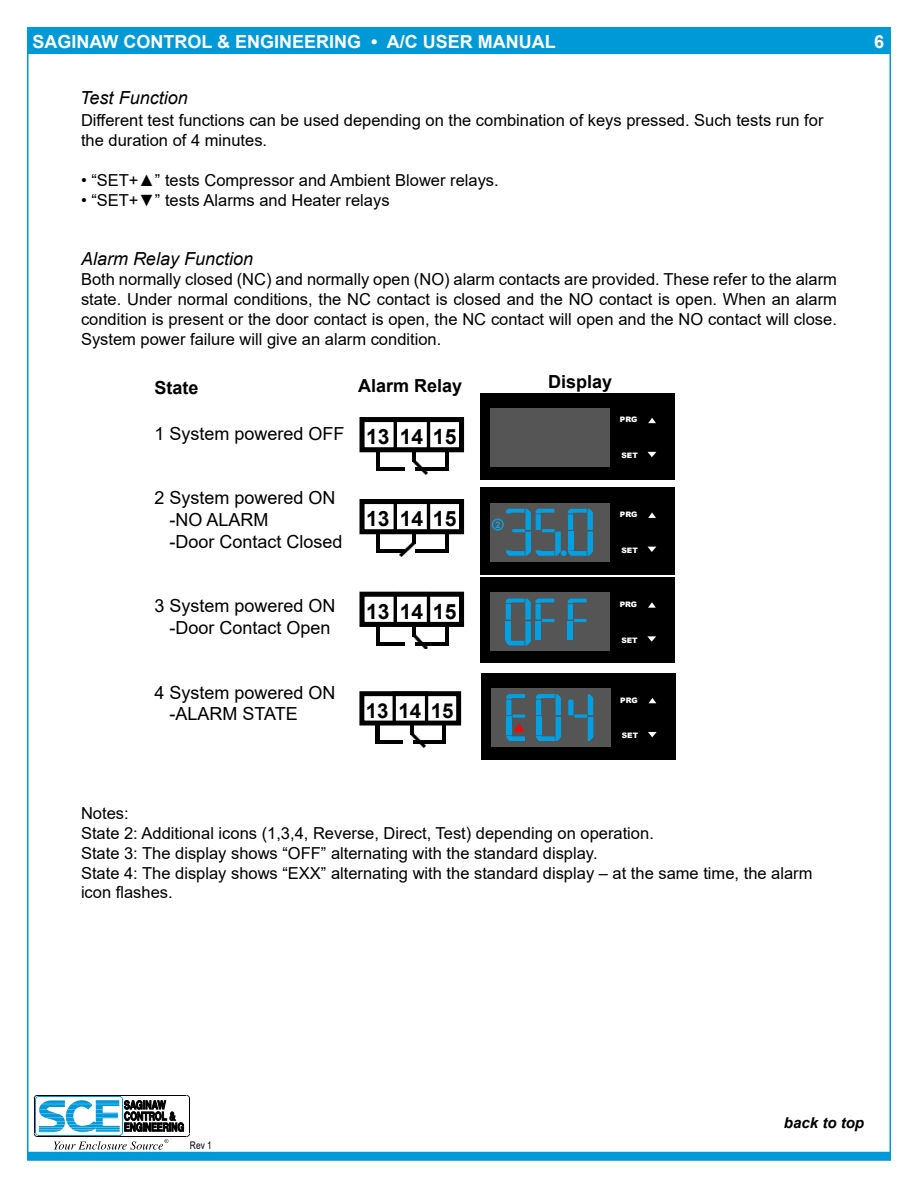
<style>
.page{position:relative;width:918px;height:1188px;background:#fff}
.page>*{position:absolute;margin:0;border:0;box-sizing:border-box;transform-origin:0 0}
.t1{font:700 21.15px "Arial";color:#000}
.t2{font:700 20.55px "Arial";color:#000}
.t3{font:18px/21.6px "Arial";color:#000}
.t4{font:700 18px "Arial";color:#fff}
.t5{font:italic 18px "Arial";color:#000}
.t6{font:700 18px "Arial";color:#000}
.t7{font:16.5px/19.8px "Arial";color:#000}
.t8{font:italic 700 15px "Arial";color:#000}
.t9{font:10.5px "Arial";color:#000;scale:.8 1}
.t10{font:700 9px "Arial";color:#1a9fda}
.t11{font:900 7.5px "Arial";color:#fff}
.t12{font:700 7.5px "Rift Soft";color:#555}
.s1{font-weight:400;font-size:12px;color:#000}
</style>
<div class="page">
<div style="left:27px;top:1152px;width:864px;height:9px;background:#0099d8"></div>
<svg style="left:34px;top:1095px;width:156px;height:55px"></svg>
<div style="left:27px;top:27px;width:864px;height:27px;background:#0099d8"></div>
<div style="left:360px;top:417px;width:104px;height:35px;border:5px solid #000"></div>
<div style="left:394px;top:417px;width:36px;height:35px;border:3px solid #000"></div>
<img style="left:376px;top:452px;width:4px;height:19px">
<img style="left:445px;top:452px;width:3px;height:19px">
<svg style="left:412px;top:452px;width:3px;height:7px"></svg>
<img style="left:412px;top:459px;width:16px;height:15px">
<img style="left:380px;top:468px;width:24px;height:3px">
<img style="left:415px;top:468px;width:30px;height:3px">
<div style="left:360px;top:592px;width:104px;height:35px;border:5px solid #000"></div>
<div style="left:394px;top:592px;width:36px;height:34px;border:3px solid #000"></div>
<img style="left:376px;top:626px;width:4px;height:20px">
<img style="left:445px;top:627px;width:3px;height:19px">
<svg style="left:412px;top:626px;width:3px;height:8px"></svg>
<img style="left:412px;top:634px;width:16px;height:15px">
<img style="left:380px;top:642px;width:24px;height:4px">
<img style="left:415px;top:642px;width:30px;height:4px">
<div style="left:360px;top:499px;width:104px;height:35px;border:5px solid #000"></div>
<div style="left:394px;top:499px;width:36px;height:35px;border:3px solid #000"></div>
<img style="left:376px;top:533px;width:4px;height:20px">
<img style="left:445px;top:534px;width:3px;height:19px">
<svg style="left:412px;top:534px;width:3px;height:7px"></svg>
<img style="left:399px;top:541px;width:16px;height:15px">
<img style="left:380px;top:550px;width:24px;height:3px">
<img style="left:415px;top:550px;width:30px;height:3px">
<div style="left:359px;top:691px;width:102px;height:35px;border:5px solid #000"></div>
<div style="left:393px;top:691px;width:35px;height:34px;border:3px solid #000"></div>
<img style="left:376px;top:725px;width:3px;height:19px">
<img style="left:443px;top:725px;width:3px;height:19px">
<svg style="left:411px;top:725px;width:3px;height:7px"></svg>
<img style="left:411px;top:732px;width:15px;height:15px">
<img style="left:379px;top:741px;width:24px;height:3px">
<img style="left:414px;top:741px;width:29px;height:3px">
<div style="left:481px;top:393px;width:194px;height:86px;background:#000"></div>
<svg style="left:648px;top:418px;width:8px;height:5px"></svg>
<svg style="left:648px;top:452px;width:8px;height:5px"></svg>
<div style="left:491px;top:408px;width:119px;height:59px;background:#555"></div>
<div style="left:481px;top:488px;width:194px;height:86px;background:#000"></div>
<svg style="left:648px;top:513px;width:8px;height:5px"></svg>
<svg style="left:648px;top:547px;width:8px;height:5px"></svg>
<div style="left:491px;top:503px;width:119px;height:59px;background:#555"></div>
<svg style="left:506px;top:509px;width:87px;height:47px"></svg>
<div style="left:492px;top:518px;width:12px;height:13px;border:2px solid #00a0e2;border-radius:50%"></div>
<div style="left:480px;top:578px;width:195px;height:85px;background:#000"></div>
<svg style="left:648px;top:602px;width:8px;height:6px"></svg>
<svg style="left:647px;top:636px;width:9px;height:6px"></svg>
<div style="left:490px;top:592px;width:120px;height:59px;background:#555"></div>
<div style="left:568px;top:621px;width:5px;height:18px;background:#00a0e2"></div>
<svg style="left:568px;top:599px;width:19px;height:23px"></svg>
<svg style="left:506px;top:598px;width:49px;height:47px"></svg>
<div style="left:481px;top:673px;width:194px;height:87px;background:#000"></div>
<svg style="left:649px;top:698px;width:7px;height:5px"></svg>
<svg style="left:648px;top:732px;width:9px;height:5px"></svg>
<div style="left:491px;top:688px;width:120px;height:59px;background:#555"></div>
<svg style="left:568px;top:694px;width:25px;height:47px"></svg>
<svg style="left:536px;top:694px;width:25px;height:47px"></svg>
<svg style="left:506px;top:694px;width:19px;height:47px"></svg>
<p class="t4" style="left:28px;top:29px;width:529px"><span class="s1">B</span>SAGINAW CONTROL &amp; ENGINEERING • A/C USER MANUAL</p>
<p class="t4" style="left:874px;top:29px;width:12px">6</p>
<p class="t5" style="left:80px;top:86px;width:109px">Test Function</p>
<p class="t7" style="left:81px;top:111px;width:744px">Different test functions can be used depending on the combination of keys pressed. Such tests run for the duration of 4 minutes.</p>
<p class="t7" style="left:81px;top:170px;width:419px">• “SET+▲” tests Compressor and Ambient Blower relays.</p>
<p class="t7" style="left:81px;top:190px;width:310px">• “SET+▼” tests Alarms and Heater relays</p>
<p class="t5" style="left:81px;top:247px;width:174px">Alarm Relay Function</p>
<p class="t7" style="left:81px;top:270px;width:758px;text-align:justify">Both normally closed (NC) and normally open (NO) alarm contacts are provided. These refer to the alarm state. Under normal conditions, the NC contact is closed and the NO contact is open. When an alarm condition is present or the door contact is open, the NC contact will open and the NO contact will close.<br>System power failure will give an alarm condition.</p>
<p class="t6" style="left:154px;top:375px;width:46px">State</p>
<p class="t6" style="left:358px;top:373px;width:106px">Alarm Relay</p>
<p class="t6" style="left:548px;top:369px;width:66px">Display</p>
<p class="t3" style="left:154px;top:422px;width:192px">1 System powered OFF</p>
<p class="t11" style="left:620px;top:414px;width:19px">PRG</p>
<p class="t1" style="left:366px;top:422px;width:92px">13 14 15</p>
<p class="t3" style="left:169px;top:487px;width:175px;text-indent:-15px">2 System powered ON -NO ALARM<br>-Door Contact Closed</p>
<p class="t3" style="left:154px;top:595px;width:183px;text-align:center">3 System powered ON -Door Contact Open</p>
<p class="t3" style="left:169px;top:681px;width:168px;text-indent:-15px">4 System powered ON -ALARM STATE</p>
<p class="t1" style="left:366px;top:504px;width:92px">13 14 15</p>
<p class="t1" style="left:366px;top:597px;width:92px">13 14 15</p>
<p class="t2" style="left:366px;top:696px;width:89px">13 14 15</p>
<p class="t10" style="left:495px;top:518px;width:7px">2</p>
<p class="t12" style="left:518px;top:723px;width:3px">!</p>
<p class="t11" style="left:622px;top:450px;width:18px">SET</p>
<p class="t11" style="left:620px;top:509px;width:19px">PRG</p>
<p class="t11" style="left:622px;top:545px;width:18px">SET</p>
<p class="t11" style="left:620px;top:599px;width:19px">PRG</p>
<p class="t11" style="left:621px;top:634px;width:18px">SET</p>
<p class="t11" style="left:620px;top:694px;width:19px">PRG</p>
<p class="t11" style="left:622px;top:730px;width:18px">SET</p>
<p class="t7" style="left:81px;top:803px;width:733px">Notes:<br>State 2: Additional icons (1,3,4, Reverse, Direct, Test) depending on operation.<br>State 3: The display shows “OFF” alternating with the standard display.<br>State 4: The display shows “EXX” alternating with the standard display – at the same time, the alarm icon flashes.</p>
<p class="t9" style="left:190px;top:1138px;width:29px">Rev 1</p>
<p class="t8" style="left:784px;top:1113px;width:82px">back to top</p>
</div>
